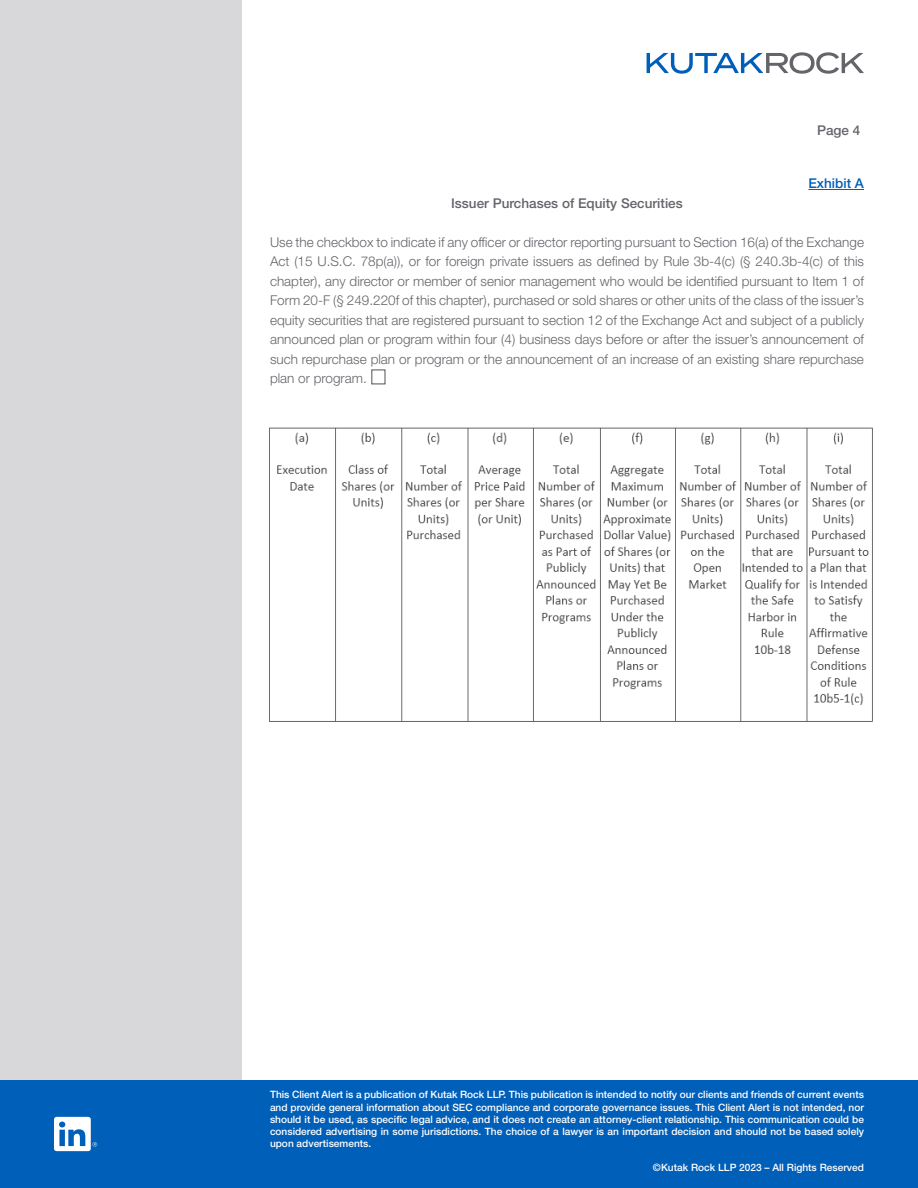
<style>
.page{position:relative;width:918px;height:1188px;background:#fff}
.page>*{position:absolute;margin:0;border:0;box-sizing:border-box;transform-origin:0 0}
.t1{font:300 13.5px/19.5px "Helvetica Neue LT Std";color:#63656a;text-align:justify}
.t2{font:500 13.5px "Helvetica Neue LT Std";color:#63656a}
.t3{font:500 13.5px "Helvetica Neue LT Std";color:#005fb9}
.t4{font:500 10.2px/12.1px "Helvetica Neue LT Std";color:#fff;text-align:justify}
</style>
<div class="page">
<svg style="left:647px;top:52px;width:217px;height:22px"></svg>
<div style="left:0;top:0;width:241px;height:1188px;background:#d8d8da"></div>
<hr style="left:808px;top:189px;width:56px;height:1px;background:#005fb9">
<div style="left:0;top:1080px;width:918px;height:108px;background:#005fb9"></div>
<div style="left:54px;top:1117px;width:37px;height:34px;background:#fff;border-radius:3px"></div>
<svg style="left:54px;top:1122px;width:44px;height:30px"></svg>
<img style="left:269px;top:428px;width:604px;height:294px">
<div style="left:371px;top:369px;width:15px;height:15px;border:1px solid #63656a"></div>
<p class="t2" style="left:817px;top:122px;width:45px">Page 4</p>
<p class="t3" style="left:808px;top:175px;width:57px">Exhibit A</p>
<p class="t2" style="left:451px;top:195px;width:233px">Issuer Purchases of Equity Securities</p>
<p class="t1" style="left:270px;top:232px;width:596px">Use the checkbox to indicate if any officer or director reporting pursuant to Section 16(a) of the Exchange Act (15 U.S.C. 78p(a)), or for foreign private issuers as defined by Rule 3b-4(c) (§ 240.3b-4(c) of this chapter), any director or member of senior management who would be identified pursuant to Item 1 of Form 20-F (§ 249.220f of this chapter), purchased or sold shares or other units of the class of the issuer’s equity securities that are registered pursuant to section 12 of the Exchange Act and subject of a publicly announced plan or program within four (4) business days before or after the issuer’s announcement of such repurchase plan or program or the announcement of an increase of an existing share repurchase plan or program.</p>
<p class="t4" style="left:270px;top:1089px;width:596px">This Client Alert is a publication of Kutak Rock LLP. This publication is intended to notify our clients and friends of current events and provide general information about SEC compliance and corporate governance issues. This Client Alert is not intended, nor should it be used, as specific legal advice, and it does not create an attorney-client relationship. This communication could be considered advertising in some jurisdictions. The choice of a lawyer is an important decision and should not be based solely upon advertisements.</p>
<p class="t4" style="left:653px;top:1162px;width:213px">©Kutak Rock LLP 2023 – All Rights Reserved</p>
</div>
